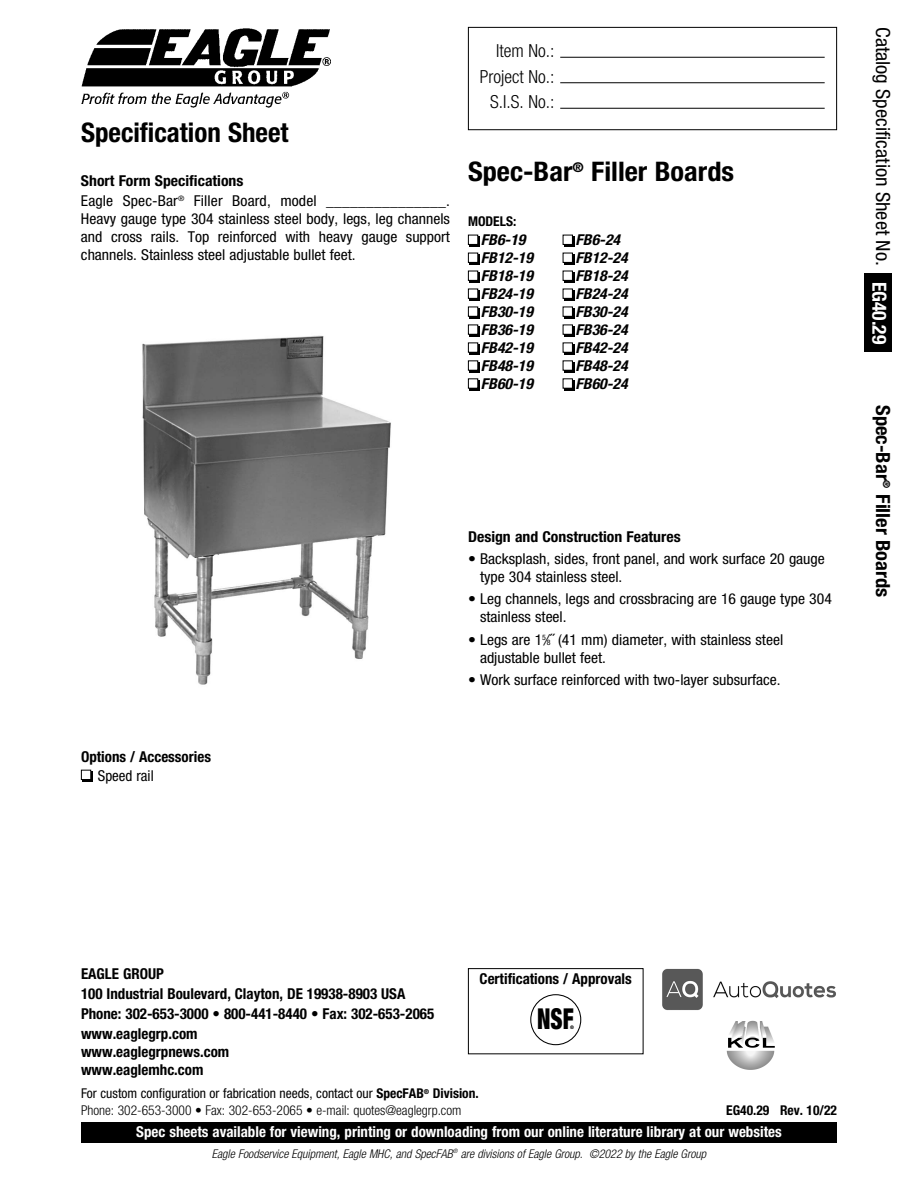
<style>
.page{position:relative;width:918px;height:1188px;background:#fff}
.page>*{position:absolute;margin:0;border:0;box-sizing:border-box;transform-origin:0 0}
.t1{font:900 condensed 28.8px "Helvetica Neue LT Pro";color:#000;scale:.78 1}
.t2{font:700 condensed 27px "Helvetica Neue LT Pro";color:#000;scale:1.05 1}
.t3{font:700 condensed 27px "Helvetica Neue LT Pro";color:#000}
.t4{font:condensed 19.5px "Helvetica Neue LT Pro";color:#000;scale:1.05 1}
.t5{font:700 condensed 19.5px "Helvetica Neue LT Pro";color:#000;scale:1.05 1}
.t6{font:300 condensed 18px/25.5px "Helvetica Neue LT Pro";color:#000;text-align:right}
.t7{font:condensed 15px/18px "Helvetica Neue LT Pro";color:#000;scale:1.05 1}
.t8{font:700 condensed 15px/20.1px "Helvetica Neue LT Pro";color:#000}
.t9{font:italic 700 condensed 15px/18px "Helvetica Neue LT Pro";color:#000;scale:1.05 1}
.t10{font:700 condensed 15px "Helvetica Neue LT Pro";color:#fff}
.t11{font:700 condensed 15px "Helvetica Neue LT Pro";color:#000;scale:1.05 1}
.t12{font:condensed 15px "Helvetica Neue LT Pro";color:#000}
.t13{font:300 condensed 13.5px/16.2px "Helvetica Neue LT Pro";color:#000}
.t14{font:700 condensed 13.5px "Helvetica Neue LT Pro";color:#000}
.t15{font:italic 300 condensed 12px "Helvetica Neue LT Pro";color:#000}
.t16{font:900 condensed 4.8px "Helvetica Neue LT Pro";color:#000}
.s1{font-weight:700}
.s2{font-size:7.5px}
.s3{font-weight:700;color:#fff}
.s4{font-weight:400}
</style>
<div class="page">
<div style="left:81px;top:1122px;width:756px;height:21px;background:#000"></div>
<img style="left:726px;top:1020px;width:49px;height:50px">
<img style="left:662px;top:968px;width:174px;height:42px">
<div style="left:468px;top:968px;width:175px;height:86px;border:1px solid #000"></div>
<div style="left:864px;top:274px;width:28px;height:78px;background:#000"></div>
<div style="left:468px;top:27px;width:369px;height:103px;border:1px solid #000"></div>
<hr style="left:560px;top:82px;width:265px;height:1px;background:#000">
<hr style="left:560px;top:57px;width:265px;height:1px;background:#000">
<hr style="left:560px;top:108px;width:265px;height:1px;background:#000">
<img style="left:81px;top:28px;width:250px;height:79px">
<div style="left:82px;top:771px;width:11px;height:10px;background:#000"></div>
<div style="left:82px;top:771px;width:8px;height:8px;background:#fff"></div>
<div style="left:81px;top:770px;width:10px;height:10px;border:1px solid #000"></div>
<div style="left:470px;top:236px;width:10px;height:10px;background:#000"></div>
<div style="left:469px;top:235px;width:8px;height:9px;background:#fff"></div>
<div style="left:468px;top:235px;width:10px;height:10px;border:1px solid #000"></div>
<div style="left:470px;top:254px;width:10px;height:10px;background:#000"></div>
<div style="left:469px;top:253px;width:8px;height:9px;background:#fff"></div>
<div style="left:468px;top:253px;width:10px;height:10px;border:1px solid #000"></div>
<div style="left:470px;top:272px;width:10px;height:10px;background:#000"></div>
<div style="left:469px;top:271px;width:8px;height:9px;background:#fff"></div>
<div style="left:468px;top:271px;width:10px;height:10px;border:1px solid #000"></div>
<div style="left:470px;top:290px;width:10px;height:10px;background:#000"></div>
<div style="left:469px;top:289px;width:8px;height:9px;background:#fff"></div>
<div style="left:468px;top:289px;width:10px;height:10px;border:1px solid #000"></div>
<div style="left:470px;top:308px;width:10px;height:10px;background:#000"></div>
<div style="left:469px;top:307px;width:8px;height:9px;background:#fff"></div>
<div style="left:468px;top:307px;width:10px;height:10px;border:1px solid #000"></div>
<div style="left:470px;top:326px;width:10px;height:10px;background:#000"></div>
<div style="left:469px;top:325px;width:8px;height:9px;background:#fff"></div>
<div style="left:468px;top:325px;width:10px;height:10px;border:1px solid #000"></div>
<div style="left:470px;top:344px;width:10px;height:10px;background:#000"></div>
<div style="left:469px;top:343px;width:8px;height:9px;background:#fff"></div>
<div style="left:468px;top:343px;width:10px;height:10px;border:1px solid #000"></div>
<div style="left:564px;top:236px;width:10px;height:10px;background:#000"></div>
<div style="left:563px;top:235px;width:9px;height:9px;background:#fff"></div>
<div style="left:563px;top:235px;width:10px;height:10px;border:1px solid #000"></div>
<div style="left:564px;top:254px;width:10px;height:10px;background:#000"></div>
<div style="left:563px;top:253px;width:9px;height:9px;background:#fff"></div>
<div style="left:563px;top:253px;width:10px;height:10px;border:1px solid #000"></div>
<div style="left:564px;top:272px;width:10px;height:10px;background:#000"></div>
<div style="left:563px;top:271px;width:9px;height:9px;background:#fff"></div>
<div style="left:563px;top:271px;width:10px;height:10px;border:1px solid #000"></div>
<div style="left:564px;top:290px;width:10px;height:10px;background:#000"></div>
<div style="left:563px;top:289px;width:9px;height:9px;background:#fff"></div>
<div style="left:563px;top:289px;width:10px;height:10px;border:1px solid #000"></div>
<div style="left:564px;top:308px;width:10px;height:10px;background:#000"></div>
<div style="left:563px;top:307px;width:9px;height:9px;background:#fff"></div>
<div style="left:563px;top:307px;width:10px;height:10px;border:1px solid #000"></div>
<div style="left:564px;top:326px;width:10px;height:10px;background:#000"></div>
<div style="left:563px;top:325px;width:9px;height:9px;background:#fff"></div>
<div style="left:563px;top:325px;width:10px;height:10px;border:1px solid #000"></div>
<div style="left:564px;top:344px;width:10px;height:10px;background:#000"></div>
<div style="left:563px;top:343px;width:9px;height:9px;background:#fff"></div>
<div style="left:563px;top:343px;width:10px;height:10px;border:1px solid #000"></div>
<div style="left:470px;top:362px;width:10px;height:10px;background:#000"></div>
<div style="left:469px;top:361px;width:8px;height:9px;background:#fff"></div>
<div style="left:468px;top:360px;width:10px;height:11px;border:1px solid #000"></div>
<div style="left:470px;top:380px;width:10px;height:10px;background:#000"></div>
<div style="left:469px;top:379px;width:8px;height:9px;background:#fff"></div>
<div style="left:468px;top:378px;width:10px;height:11px;border:1px solid #000"></div>
<div style="left:564px;top:362px;width:10px;height:10px;background:#000"></div>
<div style="left:563px;top:361px;width:9px;height:9px;background:#fff"></div>
<div style="left:563px;top:360px;width:10px;height:11px;border:1px solid #000"></div>
<div style="left:564px;top:380px;width:10px;height:10px;background:#000"></div>
<div style="left:563px;top:379px;width:9px;height:9px;background:#fff"></div>
<div style="left:563px;top:378px;width:10px;height:11px;border:1px solid #000"></div>
<img style="left:142px;top:335px;width:249px;height:350px">
<svg style="left:530px;top:994px;width:51px;height:51px"></svg>
<h2 class="t3" style="left:81px;top:123px;width:209px">Specification Sheet</h2>
<p class="t7" style="left:81px;top:172px;width:353px;line-height:20.1px"><span class="s1">Short Form Specifications<br></span>Eagle Spec-Bar<sup>®</sup> Filler Board, model _______________.</p>
<p class="t7" style="left:81px;top:211px;width:353px;text-align:justify">Heavy gauge type 304 stainless steel body, legs, leg channels and cross rails. Top reinforced with heavy gauge support channels. Stainless steel adjustable bullet feet.</p>
<p class="t6" style="left:480px;top:39px;width:76px">Item No.:<br>Project No.:<br>S.I.S. No.:</p>
<h2 class="t2" style="left:468px;top:162px;width:255px">Spec-Bar<sup>®</sup> Filler Boards</h2>
<p class="t14" style="left:468px;top:217px;width:50px">MODELS:</p>
<p class="t9" style="left:481px;top:231px;width:51px">FB6-19<br>FB12-19<br>FB18-19<br>FB24-19<br>FB30-19<br>FB36-19<br>FB42-19<br>FB48-19<br>FB60-19</p>
<p class="t9" style="left:576px;top:231px;width:51px">FB6-24<br>FB12-24<br>FB18-24<br>FB24-24<br>FB30-24<br>FB36-24<br>FB42-24<br>FB48-24<br>FB60-24</p>
<p class="t8" style="left:81px;top:748px;width:132px">Options / Accessories</p>
<p class="t12" style="left:98px;top:770px;width:57px">Speed rail</p>
<p class="t11" style="left:468px;top:531px;width:204px">Design and Construction Features</p>
<p class="t7" style="left:480px;top:551px;width:330px;text-indent:-12px">• Backsplash, sides, front panel, and work surface 20 gauge type 304 stainless steel.</p>
<p class="t7" style="left:480px;top:591px;width:337px;text-indent:-12px">• Leg channels, legs and crossbracing are 16 gauge type 304 stainless steel.</p>
<p class="t7" style="left:480px;top:632px;width:290px;text-indent:-12px">• Legs are 1<sup>5</sup>⁄<span class="s2">8</span>˝ (41 mm) diameter, with stainless steel adjustable bullet feet.</p>
<p class="t7" style="left:468px;top:672px;width:299px">• Work surface reinforced with two-layer subsurface.</p>
<h3 class="t4" style="left:890px;top:27px;width:303px;rotate:90deg">Catalog Specification Sheet No. <span class="s3">EG40.29</span></h3>
<h3 class="t5" style="left:890px;top:405px;width:185px;rotate:90deg">Spec-Bar<sup>®</sup> Filler Boards</h3>
<p class="t8" style="left:81px;top:965px;width:355px">EAGLE GROUP<br>100 Industrial Boulevard, Clayton, DE 19938-8903 USA Phone: 302-653-3000 • 800-441-8440 • Fax: 302-653-2065 www.eaglegrp.com</p>
<p class="t8" style="left:81px;top:1044px;width:150px;line-height:18px">www.eaglegrpnews.com www.eaglemhc.com</p>
<p class="t8" style="left:480px;top:970px;width:154px">Certifications / Approvals</p>
<h1 class="t1" style="left:537px;top:1002px;width:48px">NSF</h1>
<p class="t16" style="left:570px;top:1025px;width:5px">®</p>
<p class="t13" style="left:81px;top:1086px;width:399px"><span class="s4">For custom configuration or fabrication needs, contact our</span> <span class="s1">SpecFAB</span><sup>®</sup> <span class="s1">Division.<br></span>Phone: 302-653-3000 • Fax: 302-653-2065 • e-mail: quotes@eaglegrp.com</p>
<p class="t14" style="left:726px;top:1105px;width:112px">EG40.29 Rev. 10/22</p>
<p class="t10" style="left:136px;top:1126px;width:647px">Spec sheets available for viewing, printing or downloading from our online literature library at our websites</p>
<p class="t15" style="left:212px;top:1149px;width:496px">Eagle Foodservice Equipment, Eagle MHC, and SpecFAB<sup>®</sup> are divisions of Eagle Group. ©2022 by the Eagle Group</p>
</div>
